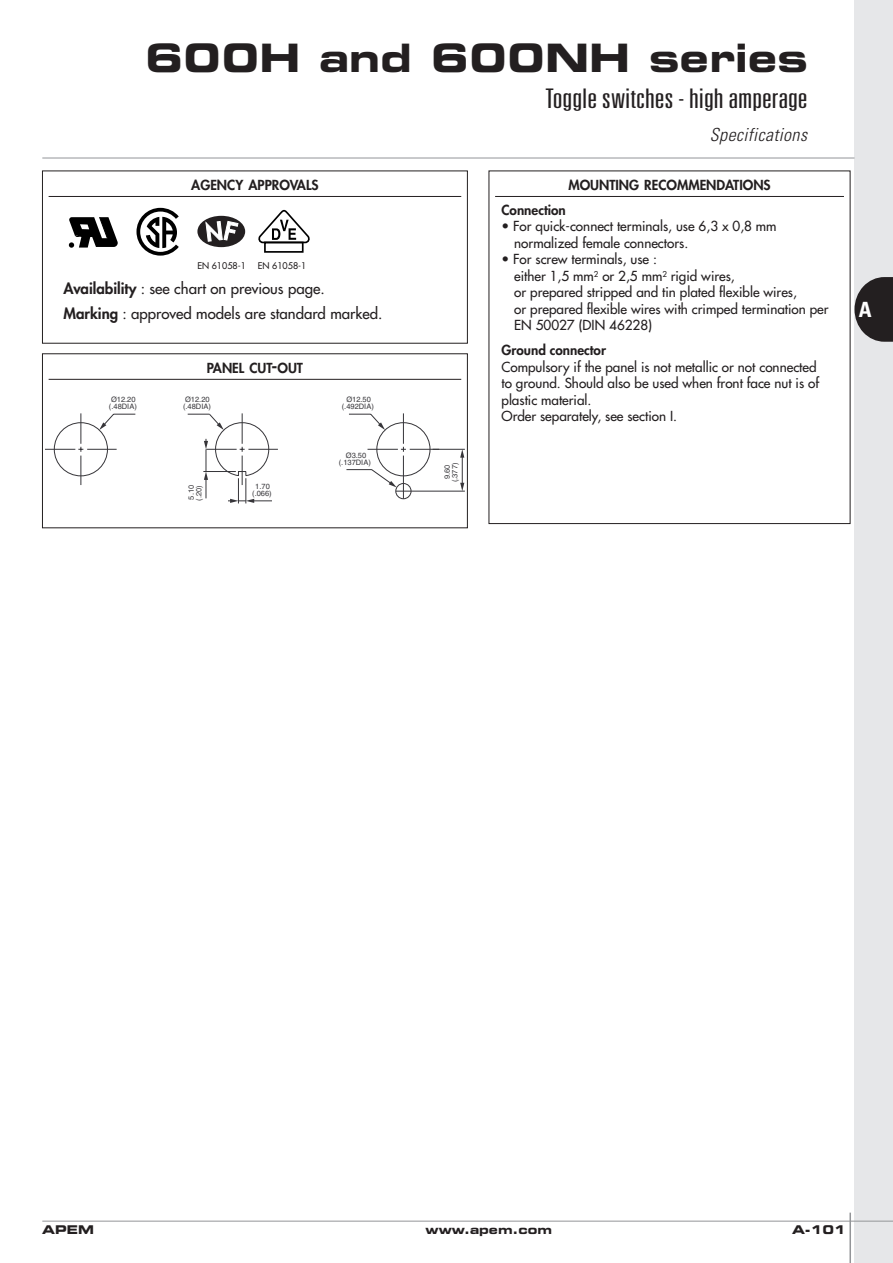
<style>
.page{position:relative;width:893px;height:1263px;background:#fff}
.page>*{position:absolute;margin:0;border:0;box-sizing:border-box;transform-origin:0 0}
.t1{font:700 expanded 39px "Square 721 BT";color:#231f20}
.t2{font:300 ultra-condensed 27px "Univers";color:#231f20;scale:1.3 1}
.t3{font:700 condensed 21px "Univers";color:#fff}
.t4{font:italic 300 condensed 18px "Univers";color:#231f20}
.t5{font:15px/25px "Futura";color:#231f20}
.t6{font:13.5px/16.5px "Futura";color:#231f20}
.t7{font:800 13.5px "Futura";color:#231f20}
.t8{font:700 expanded 12px "Square 721 BT";color:#231f20}
.t9{font:9px "Futura";color:#231f20}
.t10{font:7.5px/7.2px "Helvetica";color:#363539;text-align:center}
.s1{font-weight:800}
.s2{font-size:18px}
</style>
<div class="page">
<div style="left:854px;top:1px;width:39px;height:1262px;background:#e6e7e9"></div>
<hr style="left:42px;top:1221px;width:851px;height:1px;background:#939598">
<hr style="left:42px;top:158px;width:812px;height:1px;background:#939598">
<hr style="left:849px;top:1212px;width:2px;height:51px;background:#939598">
<svg style="left:854px;top:277px;width:39px;height:65px"></svg>
<svg style="left:42px;top:196px;width:802px;height:332px"></svg>
<hr style="left:433px;top:449px;width:32px;height:1px;background:#363539">
<hr style="left:396px;top:491px;width:69px;height:1px;background:#363539">
<hr style="left:462px;top:454px;width:1px;height:32px;background:#363539">
<svg style="left:460px;top:449px;width:4px;height:9px"></svg>
<svg style="left:460px;top:483px;width:4px;height:8px"></svg>
<hr style="left:45px;top:449px;width:30px;height:1px;background:#363539">
<svg style="left:54px;top:413px;width:385px;height:90px"></svg>
<hr style="left:87px;top:449px;width:30px;height:1px;background:#363539">
<h1 class="t1" style="left:145px;top:43px;width:664px">600H and 600NH series</h1>
<h2 class="t2" style="left:545px;top:88px;width:204px">Toggle switches - high amperage</h2>
<h3 class="t4" style="left:710px;top:128px;width:102px">Specifications</h3>
<p class="t7" style="left:191px;top:178px;width:129px">AGENCY APPROVALS</p>
<p class="t9" style="left:197px;top:261px;width:50px">EN 61058-1</p>
<p class="t9" style="left:258px;top:261px;width:50px">EN 61058-1</p>
<p class="t5" style="left:63px;top:277px;width:320px"><span class="s1">Availability</span> : see chart on previous page.<br><span class="s1">Marking</span> : approved models are standard marked.</p>
<p class="t7" style="left:207px;top:361px;width:98px">PANEL CUT<span class="s2">-</span>OUT</p>
<p class="t10" style="left:111px;top:397px;width:26px">Ø12.20</p>
<p class="t10" style="left:109px;top:404px;width:29px">(.48DIA)</p>
<p class="t10" style="left:183px;top:397px;width:29px;text-align:left">Ø12.20 (.48DIA)</p>
<p class="t10" style="left:255px;top:483px;width:16px">1.70</p>
<p class="t10" style="left:188px;top:499px;width:16px;rotate:-90deg">5.10</p>
<p class="t10" style="left:196px;top:500px;width:17px;rotate:-90deg">(.20)</p>
<p class="t10" style="left:252px;top:491px;width:21px">(.066)</p>
<p class="t10" style="left:342px;top:397px;width:34px">Ø12.50 (.492DIA)</p>
<p class="t10" style="left:346px;top:452px;width:22px">Ø3.50</p>
<p class="t10" style="left:339px;top:460px;width:34px">(.137DIA)</p>
<p class="t10" style="left:452px;top:482px;width:21px;rotate:-90deg">(.377)</p>
<p class="t10" style="left:444px;top:479px;width:16px;rotate:-90deg">9.60</p>
<p class="t7" style="left:568px;top:178px;width:204px">MOUNTING RECOMMENDATIONS</p>
<p class="t7" style="left:501px;top:203px;width:66px">Connection</p>
<p class="t6" style="left:514px;top:219px;width:264px;text-indent:-13px">• For quick-connect terminals, use 6,3 x 0,8 mm normalized female connectors.</p>
<p class="t6" style="left:514px;top:252px;width:316px;text-indent:-13px">• For screw terminals, use :<br>either 1,5 mm<sup>2</sup> or 2,5 mm<sup>2</sup> rigid wires,<br>or prepared stripped and tin plated flexible wires,<br>or prepared flexible wires with crimped termination per EN 50027 (DIN 46228)</p>
<p class="t7" style="left:501px;top:344px;width:106px">Ground connector</p>
<p class="t6" style="left:501px;top:360px;width:319px">Compulsory if the panel is not metallic or not connected to ground. Should also be used when front face nut is of plastic material.<br>Order separately, see section I.</p>
<h3 class="t3" style="left:859px;top:301px;width:14px">A</h3>
<p class="t8" style="left:42px;top:1225px;width:53px">APEM</p>
<p class="t8" style="left:425px;top:1225px;width:128px">www.apem.com</p>
<p class="t8" style="left:792px;top:1225px;width:55px">A-101</p>
</div>
